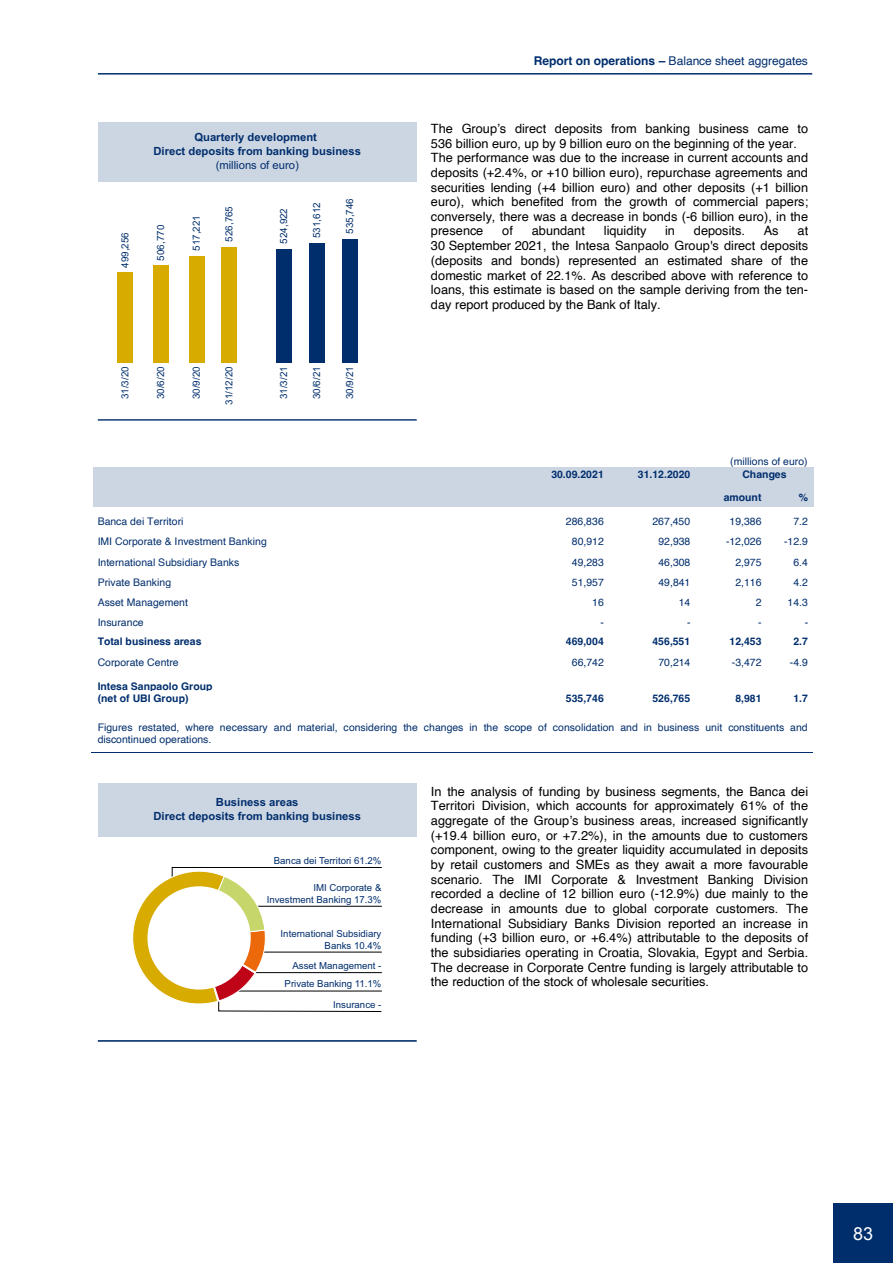
<style>
.page{position:relative;width:893px;height:1263px;background:#fff}
.page>*{position:absolute;margin:0;border:0;box-sizing:border-box;transform-origin:0 0}
.t1{font:18px "Arial";color:#fff}
.t2{font:12.75px/14.7px "Helvetica";letter-spacing:.005em;color:#000;text-align:justify}
.t3{font:12px "Helvetica";letter-spacing:-.005em;color:#002e6d}
.t4{font:700 11.25px/14.1px "Arial";color:#002e6d;text-align:center}
.t5{font:11.25px "Arial";color:#002e6d}
.t6{font:10.5px/12px "Helvetica";color:#002e6d}
.t7{font:700 10.5px/12px "Helvetica";letter-spacing:-.005em;color:#002e6d}
.t8{font:9.9px "Arial";color:#002e6d}
.t9{font:9.6px/11.6px "Arial";color:#002e6d;text-align:right}
.s1{font-weight:700}
</style>
<div class="page">
<hr style="left:98px;top:73px;width:714px;height:2px;background:#002e6d">
<div style="left:93px;top:468px;width:412px;height:20px;background:#ccd5e2"></div>
<div style="left:505px;top:468px;width:104px;height:20px;background:#ccd5e2"></div>
<div style="left:609px;top:468px;width:87px;height:20px;background:#ccd5e2"></div>
<div style="left:696px;top:468px;width:117px;height:20px;background:#ccd5e2"></div>
<div style="left:93px;top:488px;width:412px;height:19px;background:#ccd5e2"></div>
<div style="left:505px;top:488px;width:104px;height:19px;background:#ccd5e2"></div>
<div style="left:609px;top:488px;width:87px;height:19px;background:#ccd5e2"></div>
<div style="left:696px;top:488px;width:71px;height:19px;background:#ccd5e2"></div>
<div style="left:767px;top:488px;width:46px;height:19px;background:#ccd5e2"></div>
<hr style="left:91px;top:752px;width:414px;height:1px;background:#002e6d">
<hr style="left:505px;top:752px;width:104px;height:1px;background:#002e6d">
<hr style="left:609px;top:752px;width:87px;height:1px;background:#002e6d">
<hr style="left:695px;top:752px;width:72px;height:1px;background:#002e6d">
<hr style="left:766px;top:752px;width:47px;height:1px;background:#002e6d">
<div style="left:833px;top:1203px;width:60px;height:60px;background:#002e6d"></div>
<div style="left:98px;top:122px;width:319px;height:59px;background:#ccd5e2"></div>
<hr style="left:98px;top:419px;width:319px;height:2px;background:#002e6d">
<div style="left:276px;top:249px;width:16px;height:114px;background:#002e6d"></div>
<div style="left:153px;top:266px;width:16px;height:97px;background:#d7ab00"></div>
<div style="left:189px;top:256px;width:16px;height:107px;background:#d7ab00"></div>
<div style="left:221px;top:247px;width:16px;height:116px;background:#d7ab00"></div>
<div style="left:117px;top:272px;width:16px;height:91px;background:#d7ab00"></div>
<div style="left:309px;top:243px;width:16px;height:120px;background:#002e6d"></div>
<div style="left:342px;top:239px;width:16px;height:124px;background:#002e6d"></div>
<hr style="left:98px;top:1040px;width:319px;height:2px;background:#002e6d">
<div style="left:98px;top:783px;width:319px;height:53px;background:#ccd5e2"></div>
<svg style="left:132px;top:867px;width:250px;height:145px"></svg>
<div style="left:147px;top:886px;width:104px;height:103px;background:#fff;border-radius:50%"></div>
<p class="t4" style="left:153px;top:130px;width:209px">Quarterly development<br>Direct deposits from banking business</p>
<p class="t5" style="left:216px;top:158px;width:85px">(millions of euro)</p>
<p class="t8" style="left:119px;top:268px;width:37px;rotate:-90deg">499,256</p>
<p class="t8" style="left:154px;top:261px;width:37px;rotate:-90deg">506,770</p>
<p class="t8" style="left:190px;top:251px;width:37px;rotate:-90deg">517,221</p>
<p class="t8" style="left:223px;top:242px;width:37px;rotate:-90deg">526,765</p>
<p class="t8" style="left:277px;top:244px;width:37px;rotate:-90deg">524,922</p>
<p class="t8" style="left:310px;top:238px;width:37px;rotate:-90deg">531,612</p>
<p class="t8" style="left:343px;top:234px;width:37px;rotate:-90deg">535,746</p>
<p class="t8" style="left:119px;top:399px;width:34px;rotate:-90deg">31/3/20</p>
<p class="t8" style="left:154px;top:399px;width:34px;rotate:-90deg">30/6/20</p>
<p class="t8" style="left:190px;top:399px;width:34px;rotate:-90deg">30/9/20</p>
<p class="t8" style="left:277px;top:399px;width:34px;rotate:-90deg">31/3/21</p>
<p class="t8" style="left:223px;top:405px;width:40px;rotate:-90deg">31/12/20</p>
<p class="t8" style="left:310px;top:399px;width:34px;rotate:-90deg">30/6/21</p>
<p class="t8" style="left:343px;top:399px;width:34px;rotate:-90deg">30/9/21</p>
<p class="t3" style="left:534px;top:52px;width:276px"><span class="s1">Report on operations –</span> Balance sheet aggregates</p>
<p class="t2" style="left:431px;top:121px;width:379px;text-align:left">The Groupʼs direct deposits from banking business came to 536 billion euro, up by 9 billion euro on the beginning of the year.<br>The performance was due to the increase in current accounts and deposits (+2.4%, or +10 billion euro), repurchase agreements and securities lending (+4 billion euro) and other deposits (+1 billion euro), which benefited from the growth of commercial papers; conversely, there was a decrease in bonds (-6 billion euro), in the presence</p>
<p class="t2" style="left:502px;top:224px;width:12px">of</p>
<p class="t2" style="left:532px;top:224px;width:55px">abundant</p>
<p class="t2" style="left:604px;top:224px;width:44px">liquidity</p>
<p class="t2" style="left:665px;top:224px;width:11px">in</p>
<p class="t2" style="left:694px;top:224px;width:53px">deposits.</p>
<p class="t2" style="left:764px;top:224px;width:16px">As</p>
<p class="t2" style="left:431px;top:224px;width:379px;text-indent:367px">at 30 September 2021, the Intesa Sanpaolo Group's direct deposits (deposits and bonds) represented an estimated share of the domestic market of 22.1%. As described above with reference to loans, this estimate is based on the sample deriving from the ten&shy;day report produced by the Bank of Italy.</p>
<p class="t6" style="left:730px;top:456px;width:79px">(millions of euro)</p>
<p class="t7" style="left:551px;top:469px;width:54px">30.09.2021</p>
<p class="t7" style="left:638px;top:469px;width:54px">31.12.2020</p>
<p class="t7" style="left:742px;top:469px;width:46px">Changes</p>
<p class="t7" style="left:724px;top:493px;width:39px">amount</p>
<p class="t7" style="left:799px;top:493px;width:11px">%</p>
<p class="t6" style="left:98px;top:516px;width:87px">Banca dei Territori</p>
<p class="t6" style="left:566px;top:516px;width:39px">286,836</p>
<p class="t6" style="left:652px;top:516px;width:39px">267,450</p>
<p class="t6" style="left:730px;top:516px;width:33px">19,386</p>
<p class="t6" style="left:793px;top:516px;width:16px">7.2</p>
<p class="t6" style="left:98px;top:536px;width:171px">IMI Corporate &amp; Investment Banking</p>
<p class="t6" style="left:572px;top:536px;width:33px">80,912</p>
<p class="t6" style="left:658px;top:536px;width:33px">92,938</p>
<p class="t6" style="left:726px;top:536px;width:37px">-12,026</p>
<p class="t6" style="left:784px;top:536px;width:25px">-12.9</p>
<p class="t6" style="left:98px;top:556px;width:143px">International Subsidiary Banks</p>
<p class="t6" style="left:572px;top:556px;width:33px">49,283</p>
<p class="t6" style="left:658px;top:556px;width:33px">46,308</p>
<p class="t6" style="left:735px;top:556px;width:28px">2,975</p>
<p class="t6" style="left:793px;top:556px;width:16px">6.4</p>
<p class="t6" style="left:98px;top:576px;width:75px">Private Banking</p>
<p class="t6" style="left:572px;top:576px;width:33px">51,957</p>
<p class="t6" style="left:658px;top:576px;width:33px">49,841</p>
<p class="t6" style="left:735px;top:576px;width:28px">2,116</p>
<p class="t6" style="left:793px;top:576px;width:16px">4.2</p>
<p class="t6" style="left:98px;top:597px;width:92px">Asset Management</p>
<p class="t6" style="left:592px;top:597px;width:13px">16</p>
<p class="t6" style="left:679px;top:597px;width:13px">14</p>
<p class="t6" style="left:756px;top:597px;width:7px">2</p>
<p class="t6" style="left:787px;top:597px;width:22px">14.3</p>
<p class="t6" style="left:98px;top:617px;width:47px">Insurance</p>
<p class="t6" style="left:600px;top:617px;width:5px">-</p>
<p class="t6" style="left:687px;top:617px;width:5px">-</p>
<p class="t6" style="left:758px;top:617px;width:5px">-</p>
<p class="t6" style="left:805px;top:617px;width:5px">-</p>
<p class="t7" style="left:98px;top:637px;width:105px">Total business areas</p>
<p class="t7" style="left:566px;top:637px;width:39px">469,004</p>
<p class="t7" style="left:652px;top:637px;width:39px">456,551</p>
<p class="t7" style="left:730px;top:637px;width:33px">12,453</p>
<p class="t7" style="left:793px;top:637px;width:16px">2.7</p>
<p class="t6" style="left:98px;top:656px;width:83px">Corporate Centre</p>
<p class="t6" style="left:572px;top:656px;width:33px">66,742</p>
<p class="t6" style="left:658px;top:656px;width:33px">70,214</p>
<p class="t6" style="left:732px;top:656px;width:31px">-3,472</p>
<p class="t6" style="left:790px;top:656px;width:20px">-4.9</p>
<p class="t7" style="left:98px;top:681px;width:116px">Intesa Sanpaolo Group (net of UBI Group)</p>
<p class="t7" style="left:566px;top:693px;width:39px">535,746</p>
<p class="t7" style="left:652px;top:693px;width:39px">526,765</p>
<p class="t7" style="left:735px;top:693px;width:28px">8,981</p>
<p class="t7" style="left:793px;top:693px;width:16px">1.7</p>
<p class="t6" style="left:98px;top:722px;width:711px">Figures restated, where necessary and material, considering the changes in the scope of consolidation and in business unit constituents and discontinued operations.</p>
<p class="t4" style="left:153px;top:795px;width:209px">Business areas<br>Direct deposits from banking business</p>
<p class="t9" style="left:274px;top:855px;width:109px">Banca dei Territori 61.2%</p>
<p class="t9" style="left:267px;top:882px;width:116px">IMI Corporate &amp;<br>Investment Banking 17.3%</p>
<p class="t9" style="left:281px;top:928px;width:102px">International Subsidiary<br>Banks 10.4%</p>
<p class="t9" style="left:292px;top:960px;width:90px">Asset Management -</p>
<p class="t9" style="left:285px;top:978px;width:98px">Private Banking 11.1%</p>
<p class="t9" style="left:333px;top:999px;width:50px">Insurance -</p>
<p class="t2" style="left:431px;top:784px;width:379px">In the analysis of funding by business segments, the Banca dei Territori Division, which accounts for approximately 61% of the aggregate of the Groupʼs business areas, increased significantly (+19.4 billion euro, or +7.2%), in the amounts due to customers component, owing to the greater liquidity accumulated in deposits by retail customers and SMEs as they await a more favourable scenario. The IMI Corporate &amp; Investment Banking Division recorded a decline of 12 billion euro (-12.9%) due mainly to the decrease in amounts due to global corporate customers. The International Subsidiary Banks Division reported an increase in funding (+3 billion euro, or +6.4%) attributable to the deposits of the subsidiaries operating in Croatia, Slovakia, Egypt and Serbia.<br>The decrease in Corporate Centre funding is largely attributable to the reduction of the stock of wholesale securities.</p>
<h1 class="t1" style="left:853px;top:1222px;width:22px">83</h1>
</div>
